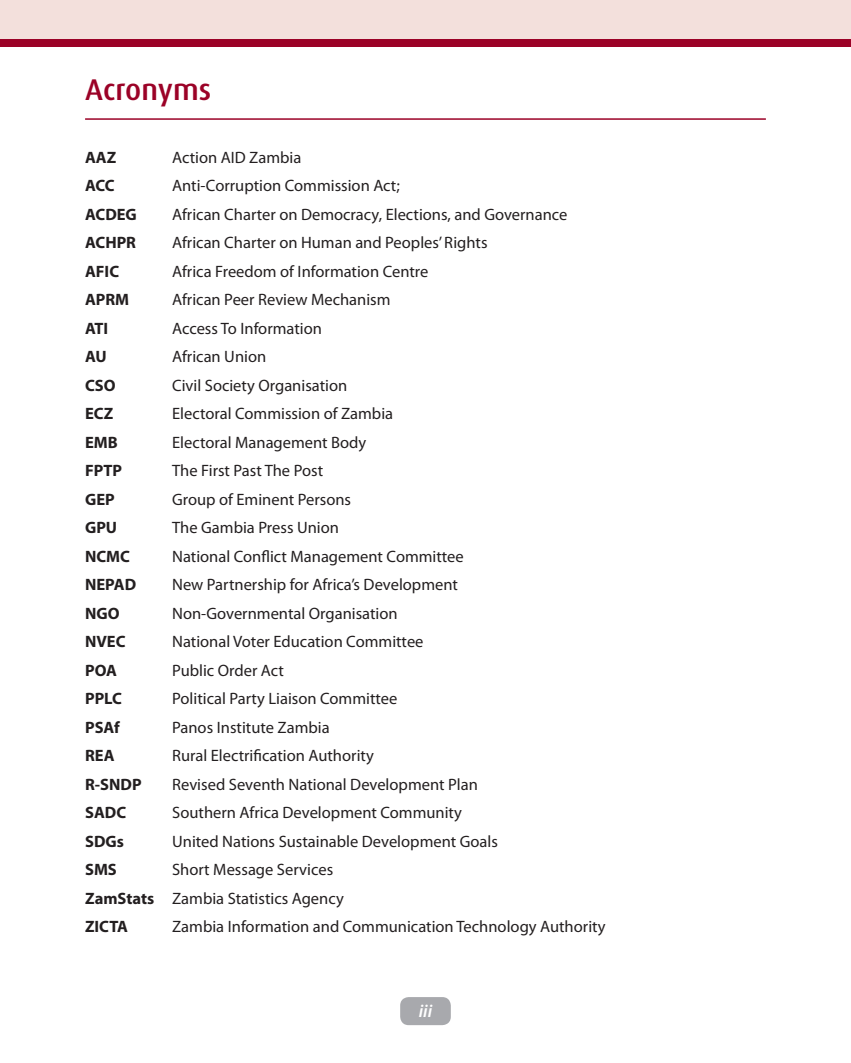
<style>
.page{position:relative;width:851px;height:1063px;background:#fff}
.page>*{position:absolute;margin:0;border:0;box-sizing:border-box;transform-origin:0 0}
.t1{font:500 30px "Dax";color:#9b0227}
.t2{font:italic 600 18px "Myriad Pro";color:#fff}
.t3{font:16.5px/28.5px "Myriad Pro";color:#231f20}
.t4{font:700 16.5px "Myriad Pro";color:#231f20}
.s1{font-weight:700}
</style>
<div class="page">
<div style="left:400px;top:997px;width:50px;height:28px;background:#a8a9ad;border-radius:9px"></div>
<hr style="left:85px;top:118px;width:680px;height:2px;background:#9b0227">
<div style="left:0;top:0;width:850px;height:43px;background:#f3e0dc"></div>
<div style="left:0;top:39px;width:850px;height:8px;background:#9b0227"></div>
<h1 class="t1" style="left:85px;top:73px;width:128px">Acronyms</h1>
<p class="t4" style="left:85px;top:146px;width:33px">AAZ</p>
<p class="t3" style="left:172px;top:143px;width:131px">Action AID Zambia</p>
<p class="t4" style="left:85px;top:175px;width:31px">ACC</p>
<p class="t3" style="left:172px;top:171px;width:229px">Anti-Corruption Commission Act;</p>
<p class="t4" style="left:85px;top:203px;width:53px">ACDEG</p>
<p class="t3" style="left:172px;top:200px;width:396px">African Charter on Democracy, Elections, and Governance</p>
<p class="t4" style="left:85px;top:232px;width:52px">ACHPR</p>
<p class="t3" style="left:172px;top:228px;width:317px">African Charter on Human and Peoples’ Rights</p>
<p class="t4" style="left:85px;top:260px;width:36px">AFIC</p>
<p class="t3" style="left:172px;top:257px;width:258px">Africa Freedom of Information Centre</p>
<p class="t4" style="left:85px;top:289px;width:46px">APRM</p>
<p class="t3" style="left:172px;top:285px;width:220px">African Peer Review Mechanism</p>
<p class="t4" style="left:85px;top:317px;width:25px">ATI</p>
<p class="t3" style="left:172px;top:314px;width:151px">Access To Information</p>
<p class="t4" style="left:85px;top:346px;width:23px">AU</p>
<p class="t3" style="left:172px;top:342px;width:96px">African Union</p>
<p class="t4" style="left:85px;top:374px;width:32px">CSO</p>
<p class="t3" style="left:172px;top:371px;width:177px">Civil Society Organisation</p>
<p class="t4" style="left:85px;top:403px;width:30px">ECZ</p>
<p class="t3" style="left:172px;top:399px;width:222px">Electoral Commission of Zambia</p>
<p class="t4" style="left:85px;top:431px;width:34px">EMB</p>
<p class="t3" style="left:172px;top:428px;width:196px">Electoral Management Body</p>
<p class="t4" style="left:85px;top:460px;width:38px">FPTP</p>
<p class="t3" style="left:172px;top:456px;width:152px">The First Past The Post</p>
<p class="t4" style="left:85px;top:488px;width:31px">GEP</p>
<p class="t3" style="left:172px;top:485px;width:180px">Group of Eminent Persons</p>
<p class="t4" style="left:85px;top:517px;width:34px">GPU</p>
<p class="t3" style="left:172px;top:513px;width:168px">The Gambia Press Union</p>
<p class="t4" style="left:85px;top:545px;width:46px">NCMC</p>
<p class="t3" style="left:172px;top:542px;width:293px">National Conflict Management Committee</p>
<p class="t4" style="left:85px;top:574px;width:53px">NEPAD</p>
<p class="t3" style="left:172px;top:570px;width:287px">New Partnership for Africa’s Development</p>
<p class="t4" style="left:85px;top:602px;width:36px">NGO</p>
<p class="t3" style="left:172px;top:598px;width:227px">Non-Governmental Organisation</p>
<p class="t4" style="left:85px;top:631px;width:42px">NVEC</p>
<p class="t3" style="left:172px;top:627px;width:253px">National Voter Education Committee</p>
<p class="t4" style="left:85px;top:659px;width:33px">POA</p>
<p class="t3" style="left:172px;top:655px;width:113px">Public Order Act</p>
<p class="t4" style="left:85px;top:688px;width:38px">PPLC</p>
<p class="t3" style="left:172px;top:684px;width:227px">Political Party Liaison Committee</p>
<p class="t4" style="left:85px;top:716px;width:36px">PSAf</p>
<p class="t3" style="left:172px;top:712px;width:159px">Panos Institute Zambia</p>
<p class="t4" style="left:85px;top:745px;width:31px">REA</p>
<p class="t3" style="left:172px;top:741px;width:203px">Rural Electrification Authority</p>
<p class="t4" style="left:85px;top:773px;width:58px">R-SNDP</p>
<p class="t3" style="left:172px;top:769px;width:307px">Revised Seventh National Development Plan</p>
<p class="t4" style="left:85px;top:802px;width:43px">SADC</p>
<p class="t3" style="left:172px;top:798px;width:291px">Southern Africa Development Community</p>
<p class="t4" style="left:85px;top:830px;width:40px">SDGs</p>
<p class="t3" style="left:172px;top:826px;width:327px">United Nations Sustainable Development Goals</p>
<p class="t4" style="left:85px;top:859px;width:33px">SMS</p>
<p class="t3" style="left:85px;top:855px;width:260px;text-indent:87px">Short Message Services<br><span class="s1">ZamStats</span> Zambia Statistics Agency<br><span class="s1">ZICTA</span></p>
<p class="t3" style="left:172px;top:912px;width:435px">Zambia Information and Communication Technology Authority</p>
<p class="t2" style="left:418px;top:999px;width:15px">iii</p>
</div>
